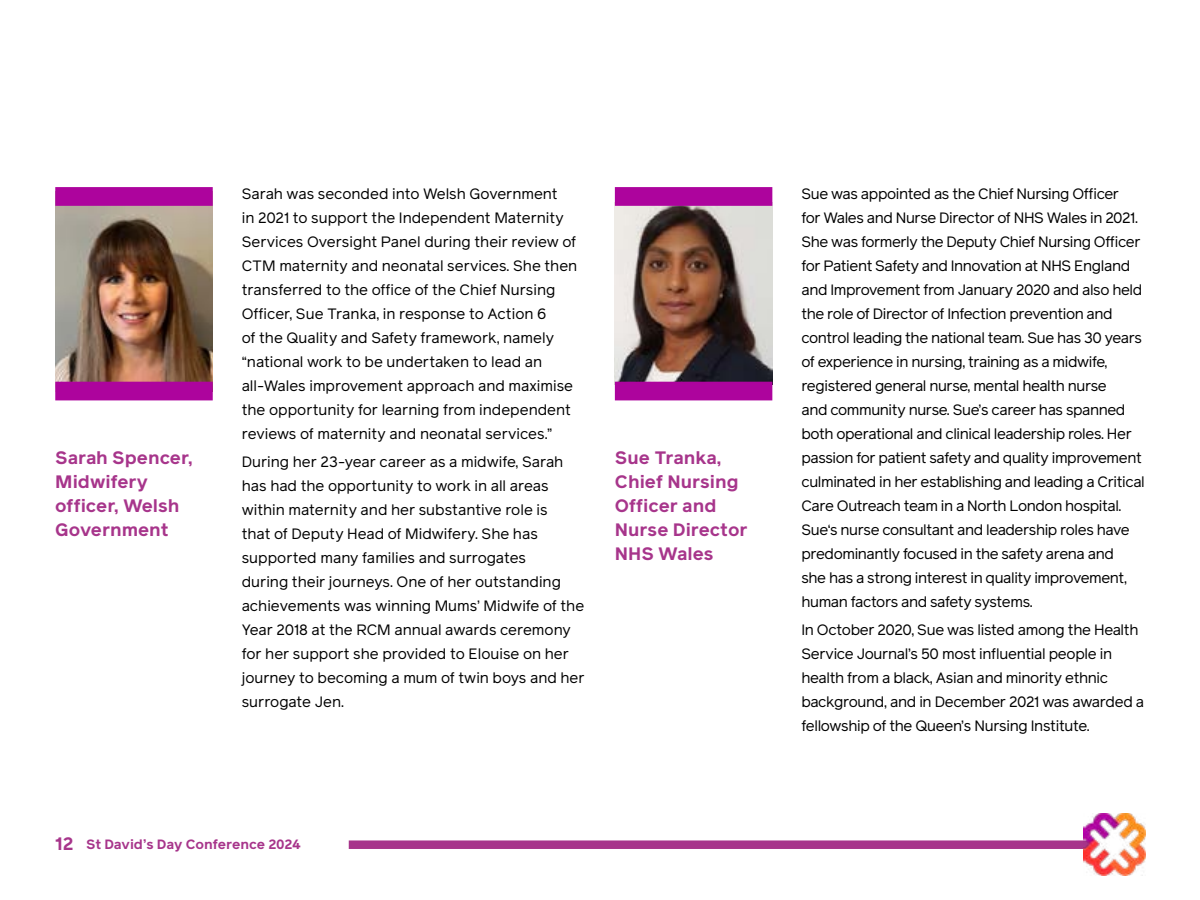
<style>
.page{position:relative;width:1200px;height:900px;background:#fff}
.page>*{position:absolute;margin:0;border:0;box-sizing:border-box;transform-origin:0 0}
.t1{font:700 18px/24px "Reader Pro";color:#a7358b}
.t2{font:15px/24px "Reader Pro";letter-spacing:-.02em;color:#000}
.t3{font:15px/24px "Reader Pro";color:#000}
.t4{font:700 13.5px "Reader Pro";letter-spacing:-.01em;color:#a7358b}
.s1{font-size:18px}
</style>
<div class="page">
<div style="left:349px;top:840px;width:743px;height:9px;background:#a7358b"></div>
<img style="left:1083px;top:814px;width:63px;height:62px">
<img style="left:55px;top:206px;width:158px;height:176px">
<img style="left:615px;top:206px;width:157px;height:176px">
<div style="left:55px;top:382px;width:158px;height:18px;background:#ad049d"></div>
<div style="left:615px;top:382px;width:157px;height:18px;background:#ad049d"></div>
<div style="left:55px;top:187px;width:158px;height:19px;background:#ad049d"></div>
<div style="left:615px;top:187px;width:157px;height:19px;background:#ad049d"></div>
<p class="t1" style="left:55px;top:446px;width:139px">Sarah Spencer,<br>Midwifery officer, Welsh<br>Government</p>
<p class="t3" style="left:242px;top:181px;width:337px">Sarah was seconded into Welsh Government<br>in 2021 to support the Independent Maternity Services Oversight Panel during their review of CTM maternity and neonatal services. She then transferred to the office of the Chief Nursing Officer, Sue Tranka, in response to Action 6<br>of the Quality and Safety framework, namely “national work to be undertaken to lead an all-Wales improvement approach and maximise the opportunity for learning from independent reviews of maternity and neonatal services.”</p>
<p class="t3" style="left:242px;top:450px;width:344px">During her 23-year career as a midwife, Sarah has had the opportunity to work in all areas within maternity and her substantive role is<br>that of Deputy Head of Midwifery. She has supported many families and surrogates<br>during their journeys. One of her outstanding achievements was winning Mums’ Midwife of the Year 2018 at the RCM annual awards ceremony for her support she provided to Elouise on her journey to becoming a mum of twin boys and her surrogate Jen.</p>
<p class="t1" style="left:615px;top:446px;width:134px">Sue Tranka,<br>Chief Nursing<br>Officer and<br>Nurse Director<br>NHS Wales</p>
<p class="t4" style="left:55px;top:835px;width:247px"><span class="s1">12</span> St David’s Day Conference 2024</p>
<p class="t2" style="left:801px;top:181px;width:345px">Sue was appointed as the Chief Nursing Officer<br>for Wales and Nurse Director of NHS Wales in 2021.<br>She was formerly the Deputy Chief Nursing Officer for Patient Safety and Innovation at NHS England and Improvement from January 2020 and also held the role of Director of Infection prevention and control leading the national team. Sue has 30 years of experience in nursing, training as a midwife, registered general nurse, mental health nurse<br>and community nurse. Sue’s career has spanned both operational and clinical leadership roles. Her passion for patient safety and quality improvement culminated in her establishing and leading a Critical Care Outreach team in a North London hospital.<br>Sue‘s nurse consultant and leadership roles have predominantly focused in the safety arena and<br>she has a strong interest in quality improvement, human factors and safety systems.</p>
<p class="t2" style="left:801px;top:618px;width:344px">In October 2020, Sue was listed among the Health Service Journal’s 50 most influential people in health from a black, Asian and minority ethnic background, and in December 2021 was awarded a fellowship of the Queen’s Nursing Institute.</p>
</div>
